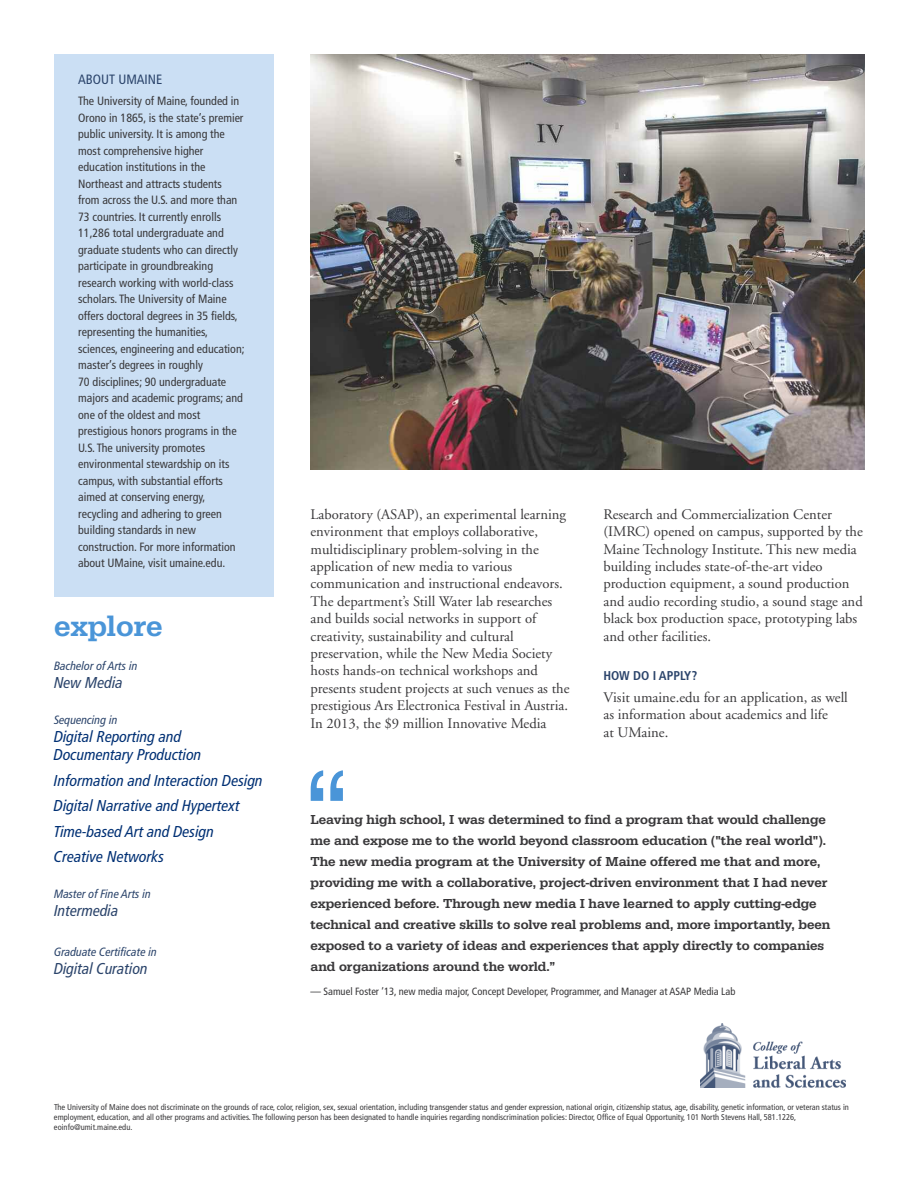
<style>
.page{position:relative;width:918px;height:1188px;background:#fff}
.page>*{position:absolute;margin:0;border:0;box-sizing:border-box;transform-origin:0 0}
.t1{font:120px "Helvetica";color:#4a95d8}
.t2{font:500 30px "URW Egyptienne T";color:#4a95d8}
.t3{font:italic condensed 15.75px/25.5px "Frutiger LT Pro";color:#003074}
.t4{font:italic condensed 15.75px "Frutiger LT Pro";color:#2b446b}
.t5{font:14.7px/17.4px "Adobe Garamond";color:#39383a}
.t6{font:500 13.5px/21px "URW Egyptienne T";color:#39383a}
.t7{font:condensed 13.5px "Frutiger";color:#2b446b}
.t8{font:700 condensed 12.75px "Frutiger";color:#2b446b}
.t9{font:condensed 12px/16.5px "Frutiger";color:#39383a}
.t10{font:italic condensed 12px "Frutiger LT Pro";color:#2b446b}
.t11{font:condensed 10.5px "Frutiger";color:#39383a}
.t12{font:condensed 8.4px/10.1px "Frutiger";color:#39383a}
</style>
<div class="page">
<div style="left:54px;top:54px;width:219px;height:542px;background:#cbdff4"></div>
<img style="left:310px;top:54px;width:554px;height:415px">
<img style="left:700px;top:1023px;width:145px;height:64px">
<p class="t7" style="left:78px;top:74px;width:86px">ABOUT UMAINE</p>
<p class="t9" style="left:78px;top:94px;width:168px">The University of Maine, founded in<br>Orono in 1865, is the state’s premier public university. It is among the most comprehensive higher education institutions in the<br>Northeast and attracts students from across the U.S. and more than<br>73 countries. It currently enrolls<br>11,286 total undergraduate and graduate students who can directly participate in groundbreaking research working with world-class scholars. The University of Maine offers doctoral degrees in 35 fields, representing the humanities, sciences, engineering and education; master’s degrees in roughly<br>70 disciplines; 90 undergraduate majors and academic programs; and one of the oldest and most prestigious honors programs in the<br>U.S. The university promotes environmental stewardship on its campus, with substantial efforts aimed at conserving energy, recycling and adhering to green building standards in new construction. For more information about UMaine, visit umaine.edu.</p>
<h2 class="t2" style="left:54px;top:608px;width:110px">explore</h2>
<p class="t10" style="left:54px;top:662px;width:85px">Bachelor of Arts in</p>
<p class="t4" style="left:54px;top:677px;width:70px">New Media</p>
<p class="t10" style="left:54px;top:716px;width:65px">Sequencing in</p>
<p class="t3" style="left:54px;top:730px;width:149px;line-height:18px">Digital Reporting and<br>Documentary Production</p>
<p class="t3" style="left:54px;top:769px;width:210px">Information and Interaction Design<br>Digital Narrative and Hypertext<br>Time-based Art and Design<br>Creative Networks</p>
<p class="t10" style="left:54px;top:890px;width:99px">Master of Fine Arts in</p>
<p class="t4" style="left:54px;top:905px;width:66px">Intermedia</p>
<p class="t10" style="left:54px;top:948px;width:105px">Graduate Certificate in</p>
<p class="t4" style="left:54px;top:963px;width:95px">Digital Curation</p>
<p class="t5" style="left:310px;top:507px;width:261px">Laboratory (ASAP), an experimental learning environment that employs collaborative, multidisciplinary problem-solving in the application of new media to various communication and instructional endeavors.<br>The department’s Still Water lab researches and builds social networks in support of creativity, sustainability and cultural preservation, while the New Media Society hosts hands-on technical workshops and presents student projects at such venues as the prestigious Ars Electronica Festival in Austria.<br>In 2013, the $9 million Innovative Media</p>
<p class="t5" style="left:603px;top:507px;width:261px">Research and Commercialization Center (IMRC) opened on campus, supported by the Maine Technology Institute. This new media building includes state-of-the-art video production equipment, a sound production and audio recording studio, a sound stage and black box production space, prototyping labs and other facilities.</p>
<p class="t8" style="left:603px;top:670px;width:95px">HOW DO I APPLY?</p>
<p class="t5" style="left:603px;top:690px;width:246px">Visit umaine.edu for an application, as well as information about academics and life<br>at UMaine.</p>
<h1 class="t1" style="left:306px;top:746px;width:41px">“</h1>
<p class="t6" style="left:310px;top:809px;width:521px">Leaving high school, I was determined to find a program that would challenge me and expose me to the world beyond classroom education ("the real world").<br>The new media program at the University of Maine offered me that and more, providing me with a collaborative, project-driven environment that I had never experienced before. Through new media I have learned to apply cutting-edge technical and creative skills to solve real problems and, more importantly, been exposed to a variety of ideas and experiences that apply directly to companies and organizations around the world.”</p>
<p class="t11" style="left:310px;top:987px;width:427px">— Samuel Foster ’13, new media major, Concept Developer, Programmer, and Manager at ASAP Media Lab</p>
<p class="t12" style="left:54px;top:1103px;width:796px">The University of Maine does not discriminate on the grounds of race, color, religion, sex, sexual orientation, including transgender status and gender expression, national origin, citizenship status, age, disability, genetic information, or veteran status in employment, education, and all other programs and activities. The following person has been designated to handle inquiries regarding nondiscrimination policies: Director, Office of Equal Opportunity, 101 North Stevens Hall, 581.1226, eoinfo@umit.maine.edu.</p>
</div>
